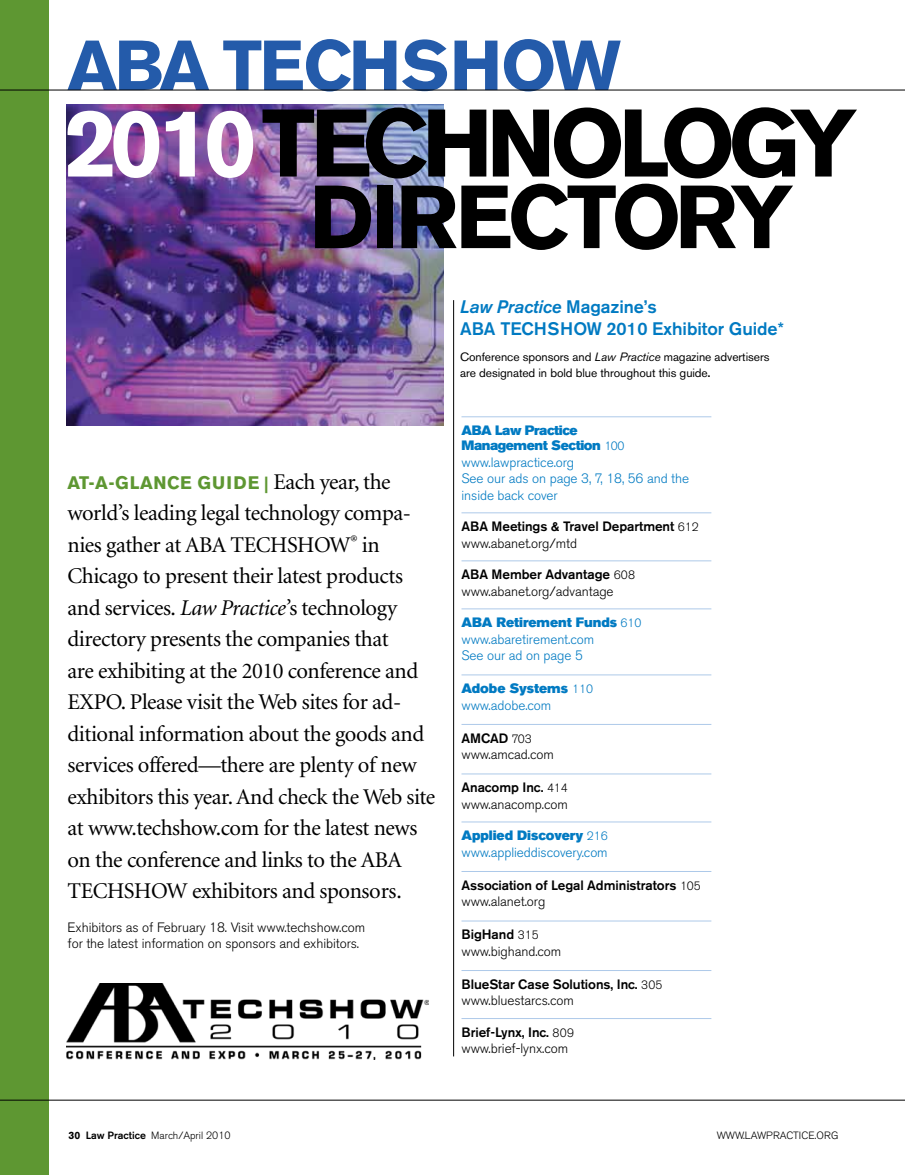
<style>
.page{position:relative;width:905px;height:1175px;background:#fff}
.page>*{position:absolute;margin:0;border:0;box-sizing:border-box;transform-origin:0 0}
.t1{font:700 94.8px "Akzidenz Grotesk BE";color:#000}
.t2{font:700 88.5px "Akzidenz Grotesk BE";color:#000}
.t3{font:700 70.05px "Akzidenz Grotesk BE";color:#245baa}
.t4{font:22.5px/31.5px "Minion";letter-spacing:-.02em;color:#000}
.t5{font:500 18px/22.5px "Akzidenz Grotesk BE";letter-spacing:-.005em;color:#007ac2}
.t6{font:700 18px "Akzidenz Grotesk BE";color:#5e9732}
.t7{font:300 13.5px/16.5px "Akzidenz Grotesk BE";letter-spacing:-.005em;color:#000}
.t8{font:500 13.5px/16.5px "Akzidenz Grotesk BE";letter-spacing:-.005em;color:#000}
.t9{font:300 13.5px/16.5px "Akzidenz Grotesk BE";letter-spacing:-.005em;color:#007ac2}
.t10{font:13.5px/15px "Akzidenz Grotesk BE Super";letter-spacing:-.015em;color:#007ac2}
.t11{font:12px/16.5px "Akzidenz Grotesk BE";letter-spacing:-.005em;color:#000}
.t12{font:300 10.5px "Akzidenz Grotesk BE";color:#000}
.s1{font-size:95.4px;color:#fff}
.s2{font-family:"Akzidenz Grotesk BE";font-weight:700;font-size:18px;color:#5e9732}
.s3{font-family:"Akzidenz Grotesk BE";font-weight:700;font-size:16.5px;color:#5e9732}
.s4{font-style:italic}
.s5{font-weight:500}
.s6{font-family:"Akzidenz Grotesk BE";font-weight:300;font-size:12px}
.s7{font-weight:300;font-size:12px}
.s8{font-weight:300}
.s9{font-size:12px}
.s10{font-weight:700}
</style>
<div class="page">
<img style="left:66px;top:105px;width:377px;height:321px">
<div style="left:0;top:0;width:48px;height:1174px;background:#5e9732"></div>
<hr style="left:461px;top:416px;width:250px;height:1px;background:#adc9e9">
<hr style="left:461px;top:512px;width:250px;height:1px;background:#adc9e9">
<hr style="left:461px;top:560px;width:250px;height:1px;background:#adc9e9">
<hr style="left:461px;top:608px;width:250px;height:1px;background:#adc9e9">
<hr style="left:461px;top:674px;width:250px;height:1px;background:#adc9e9">
<hr style="left:461px;top:724px;width:250px;height:1px;background:#adc9e9">
<hr style="left:461px;top:773px;width:250px;height:1px;background:#adc9e9">
<hr style="left:461px;top:821px;width:250px;height:1px;background:#adc9e9">
<hr style="left:461px;top:871px;width:250px;height:1px;background:#adc9e9">
<hr style="left:461px;top:920px;width:250px;height:1px;background:#adc9e9">
<hr style="left:461px;top:970px;width:250px;height:1px;background:#adc9e9">
<hr style="left:461px;top:1018px;width:250px;height:1px;background:#adc9e9">
<hr style="left:453px;top:300px;width:1px;height:756px;background:#000">
<hr style="left:0;top:90px;width:904px;height:1px;background:#000">
<hr style="left:0;top:1099px;width:904px;height:1px;background:#000">
<img style="left:66px;top:983px;width:363px;height:76px">
<h3 class="t3" style="left:68px;top:25px;width:204px">ABA TECHSHO</h3>
<h3 class="t3" style="left:552px;top:25px;width:70px">W</h3>
<h1 class="t1" style="left:65px;top:89px;width:258px"><span class="s1">2010</span>TECHNOLOGY</h1>
<h2 class="t2" style="left:309px;top:166px;width:115px">DIRECTORY</h2>
<p class="t4" style="left:67px;top:466px;width:369px;text-indent:130px"><span class="s2">G UI DE</span> <span class="s3">|</span> Each year, the world’s leading legal technology compa&shy;nies gather at ABA TECHSHOW<sup>®</sup> in Chicago to present their latest products and services. <span class="s4">Law Practice’</span>s technology directory presents the companies that<br>are exhibiting at the 2010 conference and EXPO. Please visit the Web sites for ad&shy;ditional information about the goods and services offered—there are plenty of new exhibitors this year. And check the Web site at www.techshow.com for the latest news on the conference and links to the ABA TECHSHOW exhibitors and sponsors.</p>
<p class="t7" style="left:68px;top:919px;width:299px">Exhibitors as of February 18. Visit www.techshow.com for the latest information on sponsors and exhibitors.</p>
<p class="t6" style="left:68px;top:472px;width:62px">AT-A-GLANCE</p>
<p class="t5" style="left:460px;top:295px;width:326px"><span class="s4">Law Practice</span> Magazine’s<br>ABA TECHSHOW 2010 Exhibitor Guide*</p>
<p class="t11" style="left:460px;top:348px;width:311px">Conference sponsors and <span class="s4">Law Practice</span> magazine advertisers are designated in bold blue throughout this guide<span class="s5">.</span></p>
<p class="t10" style="left:461px;top:423px;width:165px">ABA Law Practice<br>Management Section <span class="s6">100</span></p>
<p class="t9" style="left:461px;top:454px;width:229px">www.lawpractice.org<br>See our ads on page 3, 7, 18, 56 and the inside back cover</p>
<p class="t8" style="left:461px;top:518px;width:239px">ABA Meetings &amp; Travel Department <span class="s7">612 </span><span class="s8">www.abanet.org/mtd</span></p>
<p class="t7" style="left:461px;top:566px;width:175px"><span class="s5">ABA Member Advantage</span> <span class="s9">608 </span>www.abanet.org/advantage</p>
<p class="t10" style="left:461px;top:615px;width:181px">ABA Retirement Funds <span class="s6">610</span></p>
<p class="t9" style="left:461px;top:631px;width:134px">www.abaretirement.com<br>See our ad on page 5</p>
<p class="t10" style="left:461px;top:681px;width:133px">Adobe Systems <span class="s6">110</span></p>
<p class="t9" style="left:461px;top:697px;width:91px">www.adobe.com</p>
<p class="t7" style="left:461px;top:730px;width:94px"><span class="s5">AMCAD</span> <span class="s9">703 </span>www.amcad.com</p>
<p class="t7" style="left:461px;top:779px;width:108px"><span class="s5">Anacomp Inc.</span> <span class="s9">414 </span>www.anacomp.com</p>
<p class="t10" style="left:461px;top:828px;width:148px">Applied Discovery <span class="s6">216</span></p>
<p class="t9" style="left:461px;top:844px;width:148px">www.applieddiscovery.com</p>
<p class="t8" style="left:461px;top:876px;width:241px">Association of Legal Administrators <span class="s7">105 </span><span class="s8">www.alanet.org</span></p>
<p class="t7" style="left:461px;top:926px;width:101px"><span class="s5">BigHand</span> <span class="s9">315 </span>www.bighand.com</p>
<p class="t8" style="left:461px;top:975px;width:202px">BlueStar Case Solutions, Inc. <span class="s7">305 </span><span class="s8">www.bluestarcs.com</span></p>
<p class="t7" style="left:461px;top:1024px;width:114px"><span class="s5">Brief-Lynx, Inc.</span> <span class="s9">809 </span>www.brief-lynx.com</p>
<p class="t12" style="left:68px;top:1129px;width:164px"><span class="s10">30</span> <span class="s5">Law Practice</span> March/April 2010</p>
<p class="t12" style="left:716px;top:1129px;width:123px">WWW.LAWPRACTICE.ORG</p>
</div>
